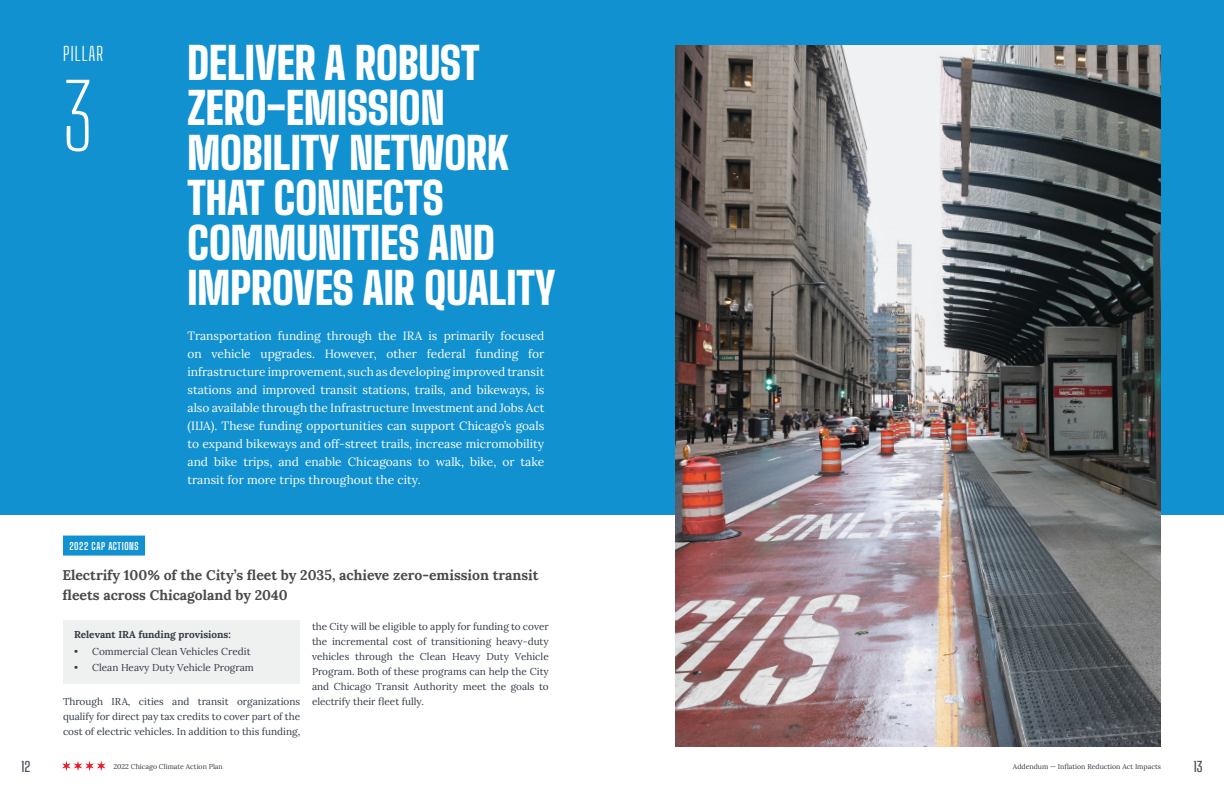
<style>
.page{position:relative;width:1224px;height:792px;background:#fff}
.page>*{position:absolute;margin:0;border:0;box-sizing:border-box;transform-origin:0 0}
.t1{font:100 89px "Big Shoulders Text";color:#fff}
.t2{font:900 44px/45px "Big Shoulders Display";color:#fff}
.t3{font:300 19px "Big Shoulders Text";letter-spacing:.03em;color:#fff}
.t4{font:700 14px/20px "Lora";color:#4a4a4c}
.t5{font:500 14px "Big Shoulders Text";color:#474b56}
.t6{font:12px/18px "Lora";color:#fff;text-align:justify}
.t7{font:10px/15px "Lora";color:#323a45;text-align:justify}
.t8{font:700 10px "Lora";color:#323a45}
.t9{font:700 10px "Big Shoulders Display";letter-spacing:.06em;color:#fff}
.t10{font:7px "Lora";color:#323a45}
</style>
<div class="page">
<svg style="left:62px;top:761px;width:44px;height:10px"></svg>
<div style="left:63px;top:536px;width:82px;height:20px;background:#1191d0"></div>
<div style="left:0;top:0;width:1224px;height:515px;background:#1191d0"></div>
<div style="left:63px;top:620px;width:237px;height:64px;background:#eff0f0"></div>
<img style="left:675px;top:45px;width:486px;height:702px">
<p class="t3" style="left:63px;top:41px;width:42px">PILLAR</p>
<p class="t1" style="left:63px;top:61px;width:33px">3</p>
<p class="t9" style="left:69px;top:539px;width:71px">2022 CAP ACTIONS</p>
<p class="t2" style="left:188px;top:39px;width:370px">DELIVER A ROBUST<br>ZERO-EMISSION<br>MOBILITY NETWORK<br>THAT CONNECTS<br>COMMUNITIES AND<br>IMPROVES AIR QUALITY</p>
<p class="t6" style="left:188px;top:326px;width:358px">Transportation funding through the IRA is primarily focused on vehicle upgrades. However, other federal funding for infrastructure improvement, such as developing improved transit stations and improved transit stations, trails, and bikeways, is also available through the Infrastructure Investment and Jobs Act (IIJA). These funding opportunities can support Chicago’s goals to expand bikeways and off-street trails, increase micromobility and bike trips, and enable Chicagoans to walk, bike, or take transit for more trips throughout the city.</p>
<p class="t4" style="left:62px;top:563px;width:478px">Electrify 100% of the City’s fleet by 2035, achieve zero-emission transit fleets across Chicagoland by 2040</p>
<p class="t8" style="left:74px;top:626px;width:158px">Relevant IRA funding provisions:</p>
<p class="t7" style="left:74px;top:643px;width:178px">• Commercial Clean Vehicles Credit</p>
<p class="t7" style="left:74px;top:659px;width:181px">• Clean Heavy Duty Vehicle Program</p>
<p class="t7" style="left:312px;top:618px;width:238px">the City will be eligible to apply for funding to cover the incremental cost of transitioning heavy-duty vehicles through the Clean Heavy Duty Vehicle Program. Both of these programs can help the City and Chicago Transit Authority meet the goals to electrify their fleet fully.</p>
<p class="t7" style="left:63px;top:693px;width:239px">Through IRA, cities and transit organizations qualify for direct pay tax credits to cover part of the cost of electric vehicles. In addition to this funding,</p>
<p class="t5" style="left:21px;top:757px;width:11px">12</p>
<p class="t5" style="left:1193px;top:757px;width:11px">13</p>
<p class="t10" style="left:113px;top:761px;width:111px">2022 Chicago Climate Action Plan</p>
<p class="t10" style="left:1013px;top:761px;width:150px">Addendum — Inflation Reduction Act Impacts</p>
</div>
